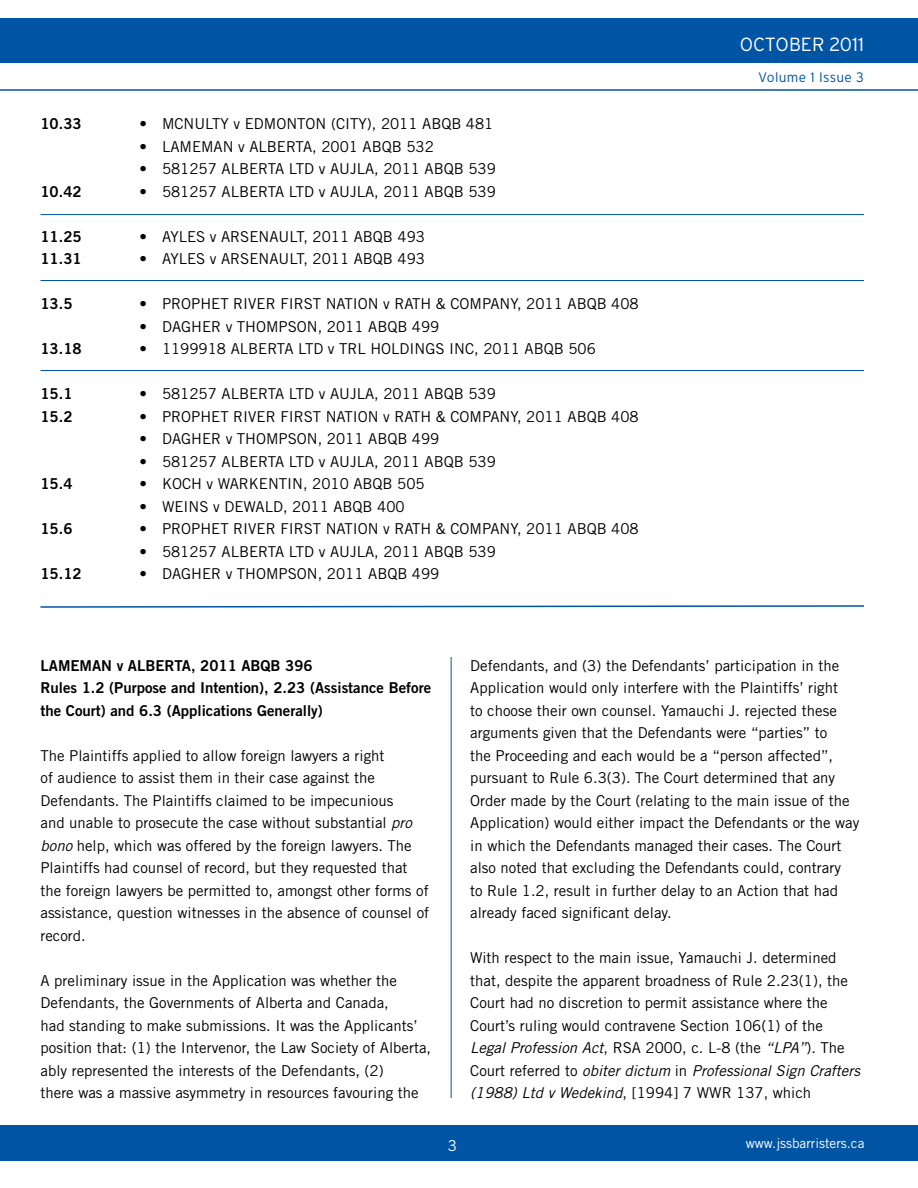
<style>
.page{position:relative;width:918px;height:1188px;background:#fff}
.page>*{position:absolute;margin:0;border:0;box-sizing:border-box;transform-origin:0 0}
.t1{font:300 19.05px "Interstate";color:#fff}
.t2{font:15px/22.5px "Trade Gothic";color:#000}
.t3{font:15px/22.5px "Trade Gothic Bold Two";color:#000}
.t4{font:300 13.65px "Interstate";letter-spacing:.025em;color:#0054a4}
.t5{font:13.5px "Trade Gothic";color:#fff}
.s1{font-style:italic}
</style>
<div class="page">
<div style="left:0;top:18px;width:918px;height:44px;background:#0054a4"></div>
<div style="left:0;top:1125px;width:918px;height:36px;background:#0054a4"></div>
<hr style="left:0;top:89px;width:918px;height:2px;background:#0054a4">
<hr style="left:40px;top:214px;width:824px;height:1px;background:#0054a4">
<hr style="left:40px;top:280px;width:824px;height:1px;background:#0054a4">
<hr style="left:40px;top:370px;width:824px;height:1px;background:#0054a4">
<svg style="left:40px;top:605px;width:824px;height:3px"></svg>
<hr style="left:451px;top:657px;width:1px;height:441px;background:#0054a4">
<p class="t3" style="left:40px;top:112px;width:43px">10.33</p>
<p class="t2" style="left:140px;top:112px;width:355px">• MCNULTY v EDMONTON (CITY), 2011 ABQB 481</p>
<p class="t2" style="left:140px;top:135px;width:296px">• LAMEMAN v ALBERTA, 2001 ABQB 532</p>
<p class="t2" style="left:140px;top:157px;width:358px">• 581257 ALBERTA LTD v AUJLA, 2011 ABQB 539</p>
<p class="t3" style="left:40px;top:180px;width:43px">10.42</p>
<p class="t2" style="left:140px;top:180px;width:358px">• 581257 ALBERTA LTD v AUJLA, 2011 ABQB 539</p>
<p class="t3" style="left:40px;top:225px;width:43px">11.25</p>
<p class="t2" style="left:140px;top:225px;width:287px">• AYLES v ARSENAULT, 2011 ABQB 493</p>
<p class="t3" style="left:40px;top:247px;width:43px">11.31</p>
<p class="t2" style="left:140px;top:247px;width:287px">• AYLES v ARSENAULT, 2011 ABQB 493</p>
<p class="t3" style="left:40px;top:292px;width:34px">13.5</p>
<p class="t2" style="left:140px;top:292px;width:501px">• PROPHET RIVER FIRST NATION v RATH &amp; COMPANY, 2011 ABQB 408</p>
<p class="t2" style="left:140px;top:315px;width:301px">• DAGHER v THOMPSON, 2011 ABQB 499</p>
<p class="t3" style="left:40px;top:337px;width:43px">13.18</p>
<p class="t2" style="left:140px;top:337px;width:458px">• 1199918 ALBERTA LTD v TRL HOLDINGS INC, 2011 ABQB 506</p>
<p class="t3" style="left:40px;top:382px;width:34px">15.1</p>
<p class="t2" style="left:140px;top:382px;width:358px">• 581257 ALBERTA LTD v AUJLA, 2011 ABQB 539</p>
<p class="t3" style="left:40px;top:405px;width:34px">15.2</p>
<p class="t2" style="left:140px;top:405px;width:501px">• PROPHET RIVER FIRST NATION v RATH &amp; COMPANY, 2011 ABQB 408</p>
<p class="t2" style="left:140px;top:427px;width:301px">• DAGHER v THOMPSON, 2011 ABQB 499</p>
<p class="t2" style="left:140px;top:450px;width:358px">• 581257 ALBERTA LTD v AUJLA, 2011 ABQB 539</p>
<p class="t3" style="left:40px;top:472px;width:34px">15.4</p>
<p class="t2" style="left:140px;top:472px;width:287px">• KOCH v WARKENTIN, 2010 ABQB 505</p>
<p class="t2" style="left:140px;top:495px;width:267px">• WEINS v DEWALD, 2011 ABQB 400</p>
<p class="t3" style="left:40px;top:517px;width:34px">15.6</p>
<p class="t2" style="left:140px;top:517px;width:501px">• PROPHET RIVER FIRST NATION v RATH &amp; COMPANY, 2011 ABQB 408</p>
<p class="t2" style="left:140px;top:540px;width:358px">• 581257 ALBERTA LTD v AUJLA, 2011 ABQB 539</p>
<p class="t3" style="left:40px;top:562px;width:43px">15.12</p>
<p class="t2" style="left:140px;top:562px;width:301px">• DAGHER v THOMPSON, 2011 ABQB 499</p>
<p class="t1" style="left:740px;top:33px;width:126px">OCTOBER 2011</p>
<p class="t4" style="left:758px;top:69px;width:107px">Volume 1 Issue 3</p>
<p class="t3" style="left:40px;top:654px;width:392px">LAMEMAN v ALBERTA, 2011 ABQB 396<br>Rules 1.2 (Purpose and Intention), 2.23 (Assistance Before the Court) and 6.3 (Applications Generally)</p>
<p class="t2" style="left:40px;top:744px;width:390px">The Plaintiffs applied to allow foreign lawyers a right<br>of audience to assist them in their case against the Defendants. The Plaintiffs claimed to be impecunious<br>and unable to prosecute the case without substantial <span class="s1">pro bono</span> help, which was offered by the foreign lawyers. The Plaintiffs had counsel of record, but they requested that the foreign lawyers be permitted to, amongst other forms of assistance, question witnesses in the absence of counsel of record.</p>
<p class="t2" style="left:40px;top:969px;width:392px">A preliminary issue in the Application was whether the Defendants, the Governments of Alberta and Canada,<br>had standing to make submissions. It was the Applicants’ position that: (1) the Intervenor, the Law Society of Alberta, ably represented the interests of the Defendants, (2)<br>there was a massive asymmetry in resources favouring the</p>
<p class="t2" style="left:470px;top:654px;width:391px">Defendants, and (3) the Defendants’ participation in the Application would only interfere with the Plaintiffs’ right<br>to choose their own counsel. Yamauchi J. rejected these arguments given that the Defendants were “parties” to<br>the Proceeding and each would be a “person affected”, pursuant to Rule 6.3(3). The Court determined that any Order made by the Court (relating to the main issue of the Application) would either impact the Defendants or the way in which the Defendants managed their cases. The Court also noted that excluding the Defendants could, contrary<br>to Rule 1.2, result in further delay to an Action that had already faced significant delay.</p>
<p class="t2" style="left:470px;top:946px;width:391px">With respect to the main issue, Yamauchi J. determined that, despite the apparent broadness of Rule 2.23(1), the Court had no discretion to permit assistance where the Court’s ruling would contravene Section 106(1) of the <span class="s1">Legal Profession Act</span>, RSA 2000, c. L-8 (the <span class="s1">“LPA”</span>). The Court referred to <span class="s1">obiter dictum</span> in <span class="s1">Professional Sign Crafters (1988) Ltd v Wedekind</span>, [1994] 7 WWR 137, which</p>
<p class="t5" style="left:746px;top:1135px;width:120px">www.jssbarristers.ca</p>
</div>
